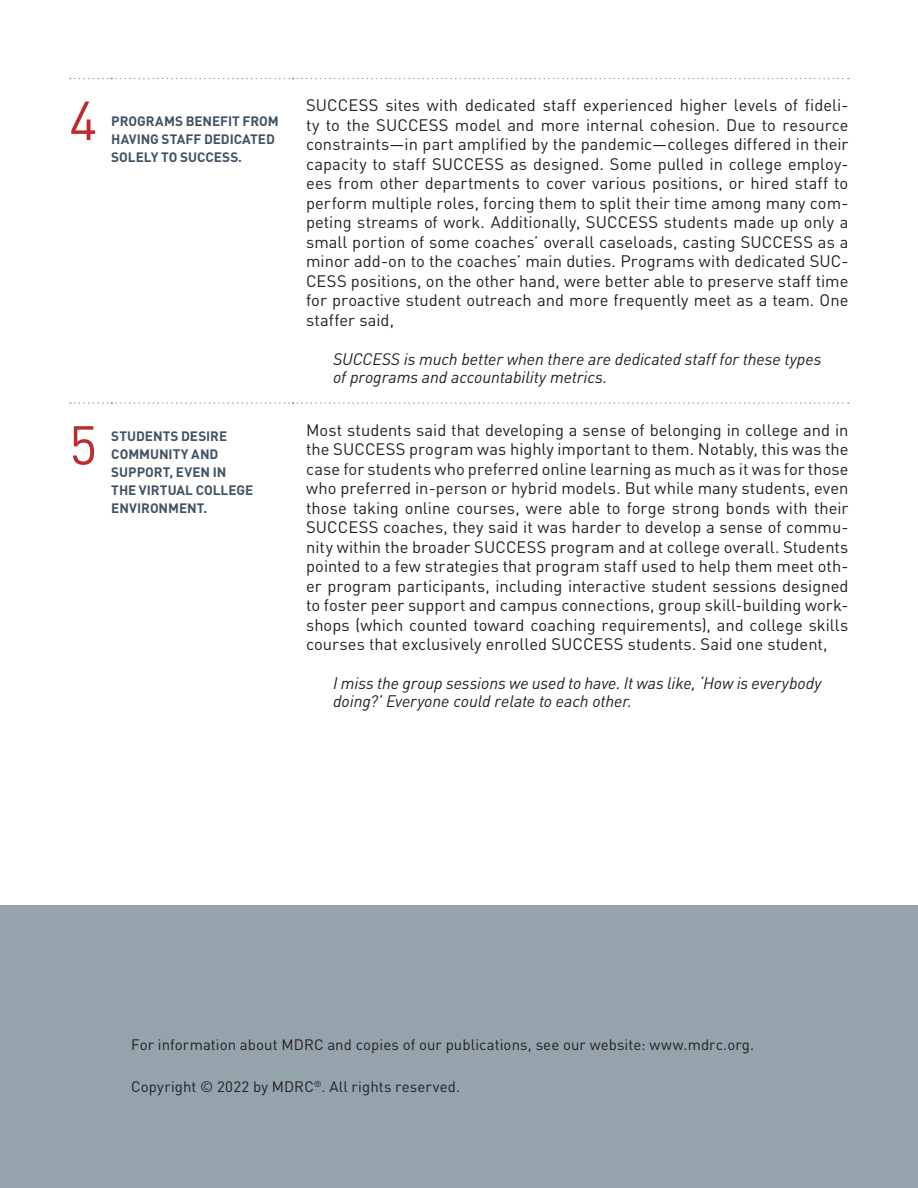
<style>
.page{position:relative;width:918px;height:1188px;background:#fff}
.page>*{position:absolute;margin:0;border:0;box-sizing:border-box;transform-origin:0 0}
.Lesson_Numbers{font:54px "DINOT";color:#bc2c2b}
.Body_Text{font:16.5px/19.5px "DINOT";color:#231f20;text-align:justify}
.Paragraph_quotes{font:italic 16.5px/18px "DINOT";letter-spacing:-.005em;color:#231f20}
.t1{font:15px "DINOT";letter-spacing:.005em;color:#231f20}
.Lesson_Subhead{font:700 13.5px/18px "DINOT";color:#405364}
</style>
<div class="page">
<div style="left:0;top:905px;width:918px;height:283px;background:#95a3ad"></div>
<svg style="left:70px;top:78px;width:779px;height:1px"></svg>
<svg style="left:70px;top:402px;width:779px;height:2px"></svg>
<p class="Lesson_Numbers" style="left:69px;top:79px;width:30px">4</p>
<p class="Lesson_Subhead" style="left:111px;top:111px;width:169px">PROGRAMS BENEFIT FROM<br>HAVING STAFF DEDICATED<br>SOLELY TO SUCCESS.</p>
<p class="Body_Text" style="left:306px;top:94px;width:544px">SUCCESS sites with dedicated staff experienced higher levels of fideli&shy;ty to the SUCCESS model and more internal cohesion. Due to resource constraints—in part amplified by the pandemic—colleges differed in their capacity to staff SUCCESS as designed. Some pulled in college employ&shy;ees from other departments to cover various positions, or hired staff to perform multiple roles, forcing them to split their time among many com&shy;peting streams of work. Additionally, SUCCESS students made up only a small portion of some coaches’ overall caseloads, casting SUCCESS as a minor add-on to the coaches’ main duties. Programs with dedicated SUC-CESS positions, on the other hand, were better able to preserve staff time for proactive student outreach and more frequently meet as a team. One staffer said,</p>
<p class="Paragraph_quotes" style="left:333px;top:349px;width:490px">SUCCESS is much better when there are dedicated staff for these types of programs and accountability metrics.</p>
<p class="Lesson_Numbers" style="left:69px;top:404px;width:30px">5</p>
<p class="Lesson_Subhead" style="left:111px;top:426px;width:143px">STUDENTS DESIRE<br>COMMUNITY AND<br>SUPPORT, EVEN IN<br>THE VIRTUAL COLLEGE<br>ENVIRONMENT.</p>
<p class="Body_Text" style="left:306px;top:419px;width:544px">Most students said that developing a sense of belonging in college and in the SUCCESS program was highly important to them. Notably, this was the case for students who preferred online learning as much as it was for those who preferred in-person or hybrid models. But while many students, even those taking online courses, were able to forge strong bonds with their SUCCESS coaches, they said it was harder to develop a sense of commu&shy;nity within the broader SUCCESS program and at college overall. Students pointed to a few strategies that program staff used to help them meet oth&shy;er program participants, including interactive student sessions designed to foster peer support and campus connections, group skill-building work&shy;shops (which counted toward coaching requirements), and college skills courses that exclusively enrolled SUCCESS students. Said one student,</p>
<p class="Paragraph_quotes" style="left:333px;top:673px;width:490px">I miss the group sessions we used to have. It was like, ‘How is everybody doing?’ Everyone could relate to each other.</p>
<p class="t1" style="left:131px;top:1033px;width:625px">For information about MDRC and copies of our publications, see our website: www.mdrc.org.</p>
<p class="t1" style="left:131px;top:1075px;width:331px">Copyright © 2022 by MDRC<sup>®</sup>. All rights reserved.</p>
</div>
